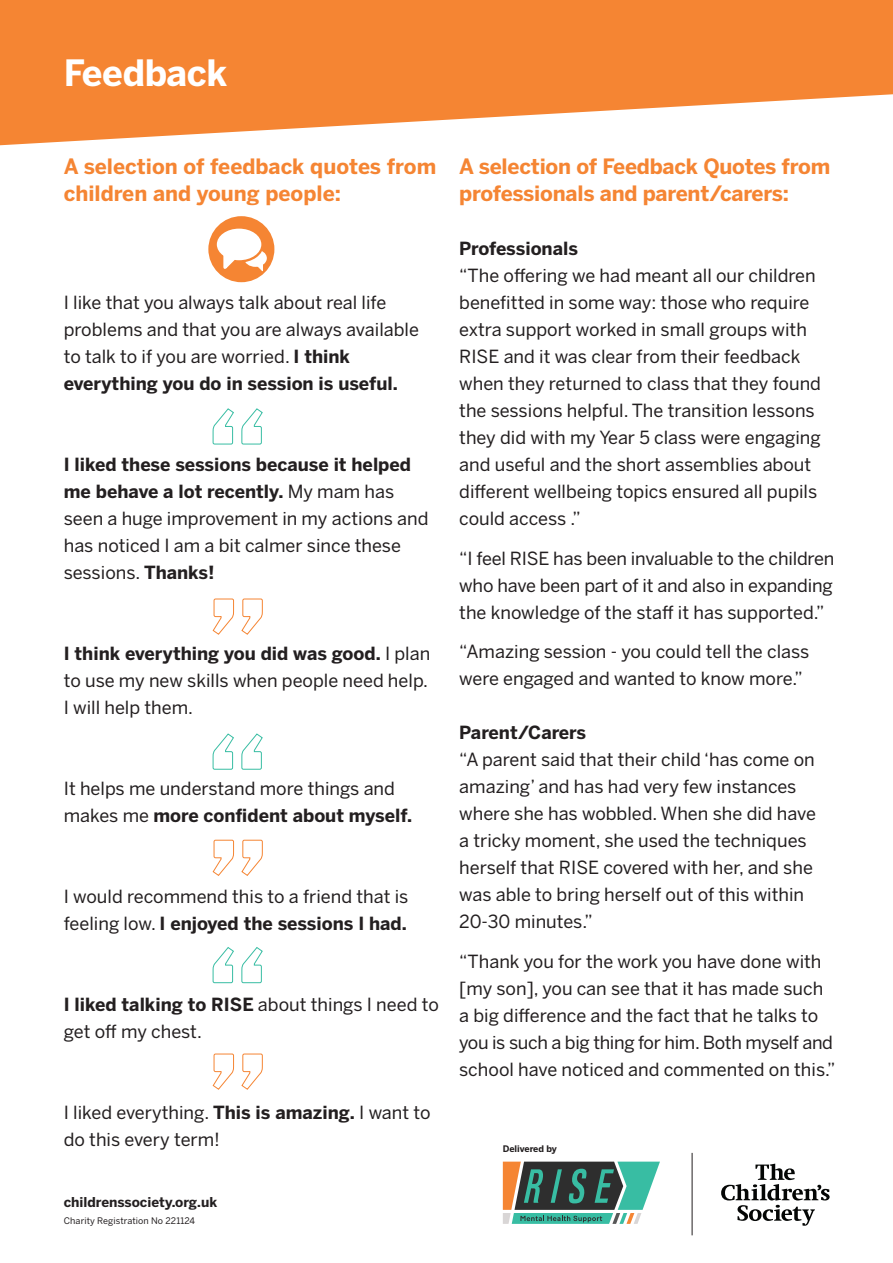
<style>
.page{position:relative;width:893px;height:1263px;background:#fff}
.page>*{position:absolute;margin:0;border:0;box-sizing:border-box;transform-origin:0 0}
.t1{font:700 36px "Benton Sans";letter-spacing:-.01em;color:#fff}
.t2{font:700 21px/27px "Benton Sans";letter-spacing:-.01em;color:#f58533}
.t3{font:18px/27px "Benton Sans";color:#231f20}
.t4{font:700 18px "Benton Sans";color:#231f20}
.t5{font:700 13.5px "Benton Sans";color:#231f20}
.t6{font:9px "Benton Sans";letter-spacing:.01em;color:#231f20}
.t7{font:700 9px "Benton Sans";color:#231f20}
.s1{font-weight:700}
</style>
<div class="page">
<svg style="left:0;top:0;width:893px;height:145px;fill:#f58533"></svg>
<svg style="left:503px;top:1161px;width:157px;height:63px"></svg>
<svg style="left:721px;top:1163px;width:109px;height:63px"></svg>
<hr style="left:692px;top:1153px;width:1px;height:82px;background:#231f20">
<div style="left:208px;top:216px;width:66px;height:66px;background:#f58533;border-radius:50%"></div>
<div style="left:244px;top:250px;width:23px;height:17px;border:2px solid #fff;border-radius:50%"></div>
<svg style="left:214px;top:226px;width:50px;height:49px"></svg>
<svg style="left:212px;top:408px;width:51px;height:37px"></svg>
<svg style="left:212px;top:733px;width:51px;height:37px"></svg>
<svg style="left:212px;top:947px;width:51px;height:37px"></svg>
<svg style="left:212px;top:598px;width:51px;height:37px"></svg>
<svg style="left:212px;top:839px;width:51px;height:37px"></svg>
<svg style="left:212px;top:1053px;width:51px;height:37px"></svg>
<p class="t1" style="left:64px;top:51px;width:165px">Feedback</p>
<p class="t2" style="left:64px;top:152px;width:374px">A selection of feedback quotes from children and young people:</p>
<p class="t3" style="left:64px;top:289px;width:357px">I like that you always talk about real life problems and that you are always available to talk to if you are worried. <span class="s1">I think everything you do in session is useful.</span></p>
<p class="t3" style="left:64px;top:451px;width:366px"><span class="s1">I liked these sessions because it helped me behave a lot recently.</span> My mam has seen a huge improvement in my actions and has noticed I am a bit calmer since these sessions. <span class="s1">Thanks!</span></p>
<p class="t3" style="left:64px;top:640px;width:368px"><span class="s1">I think everything you did was good.</span> I plan to use my new skills when people need help.</p>
<p class="t3" style="left:64px;top:694px;width:131px">I will help them.</p>
<p class="t3" style="left:64px;top:775px;width:350px">It helps me understand more things and makes me <span class="s1">more confident about myself.</span></p>
<p class="t3" style="left:64px;top:883px;width:346px">I would recommend this to a friend that is feeling low. <span class="s1">I enjoyed the sessions I had.</span></p>
<p class="t3" style="left:64px;top:991px;width:377px"><span class="s1">I liked talking to RISE</span> about things I need to get off my chest.</p>
<p class="t3" style="left:64px;top:1099px;width:368px">I liked everything. <span class="s1">This is amazing.</span> I want to do this every term!</p>
<p class="t5" style="left:64px;top:1194px;width:155px">childrenssociety.org.uk</p>
<p class="t6" style="left:64px;top:1215px;width:133px">Charity Registration No 221124</p>
<p class="t2" style="left:459px;top:152px;width:373px">A selection of Feedback Quotes from professionals and parent/carers:</p>
<p class="t4" style="left:459px;top:238px;width:120px">Professionals</p>
<p class="t3" style="left:459px;top:262px;width:363px">“The offering we had meant all our children benefitted in some way: those who require extra support worked in small groups with RISE and it was clear from their feedback when they returned to class that they found the sessions helpful. The transition lessons they did with my Year 5 class were engaging and useful and the short assemblies about different wellbeing topics ensured all pupils could access .”</p>
<p class="t3" style="left:459px;top:544px;width:377px">“I feel RISE has been invaluable to the children</p>
<p class="t3" style="left:459px;top:571px;width:375px">who have been part of it and also in expanding the knowledge of the staff it has supported.”</p>
<p class="t3" style="left:459px;top:638px;width:352px">“Amazing session - you could tell the class were engaged and wanted to know more.”</p>
<p class="t4" style="left:459px;top:722px;width:129px">Parent/Carers</p>
<p class="t3" style="left:459px;top:746px;width:358px">“A parent said that their child ‘has come on amazing’ and has had very few instances where she has wobbled. When she did have a tricky moment, she used the techniques herself that RISE covered with her, and she was able to bring herself out of this within 20-30 minutes.”</p>
<p class="t3" style="left:459px;top:948px;width:378px">“Thank you for the work you have done with [my son], you can see that it has made such a big difference and the fact that he talks to you is such a big thing for him. Both myself and school have noticed and commented on this.”</p>
<p class="t7" style="left:503px;top:1143px;width:56px">Delivered by</p>
</div>
